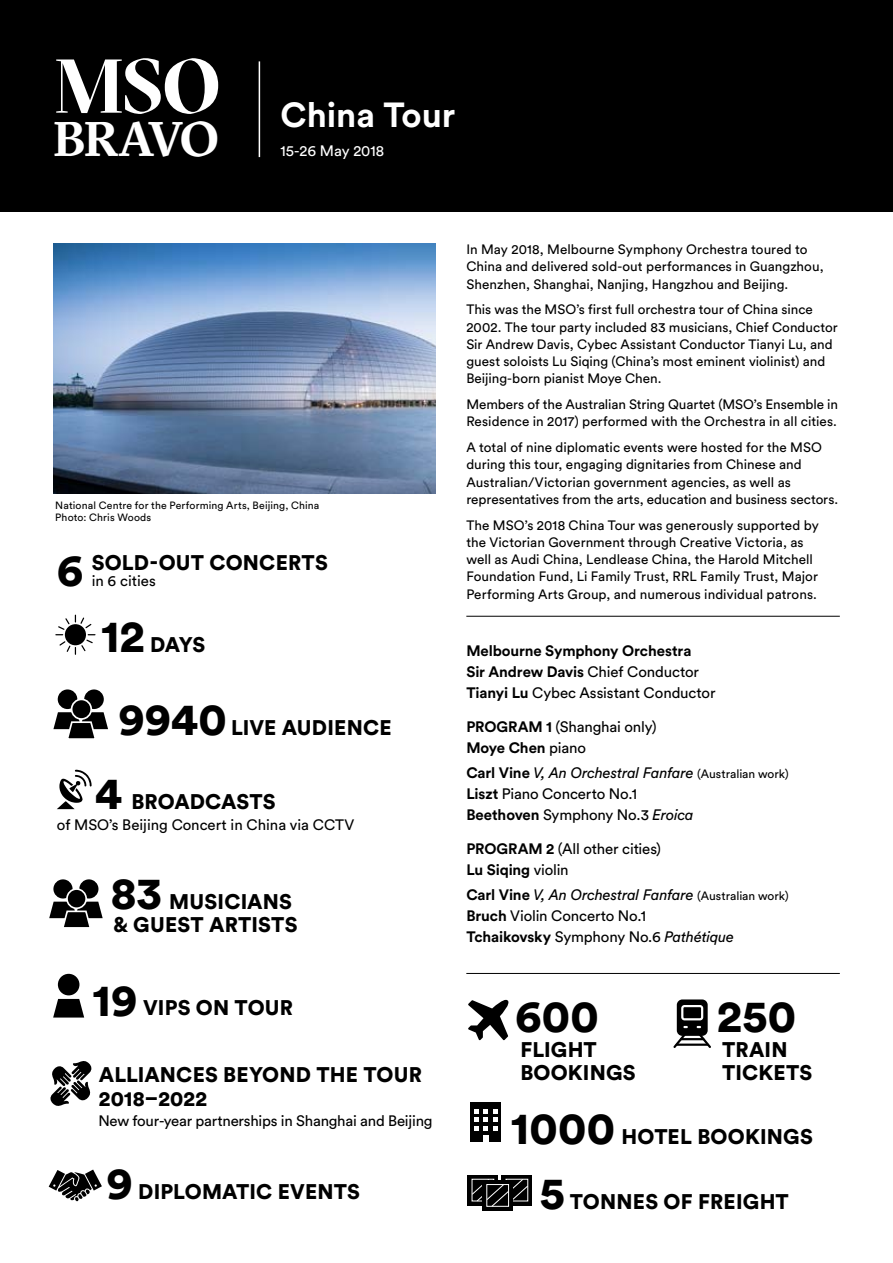
<style>
.page{position:relative;width:893px;height:1263px;background:#fff}
.page>*{position:absolute;margin:0;border:0;box-sizing:border-box;transform-origin:0 0}
.t1{font:700 48.6px "GT Sectra";letter-spacing:-.05em;color:#fff}
.t2{font:900 45px "Circular Pro";letter-spacing:.005em;color:#000}
.t3{font:700 34.5px "Circular Pro";color:#fff}
.t4{font:900 21px/23.2px "Circular Pro";letter-spacing:.01em;color:#000}
.t5{font:15px/21px "Circular Pro";letter-spacing:-.01em;color:#000}
.t6{font:italic 15px/21px "Circular Pro";letter-spacing:-.01em;color:#000}
.t7{font:700 15px/21px "Circular Pro";letter-spacing:-.005em;color:#000}
.t8{font:15px "Circular Pro";color:#fff}
.t9{font:13.5px/17.2px "Circular Pro";letter-spacing:.005em;color:#000}
.t10{font:10.5px/12px "Circular Pro";letter-spacing:.015em;color:#000}
.s1{font-weight:400}
.s2{font-weight:700}
.s3{font-style:italic}
.s4{font-size:12px}
.s5{font-weight:700;font-style:normal}
.s6{font-style:normal;font-size:12px}
.s7{font-style:normal}
.s8{font-size:45px}
</style>
<div class="page">
<div style="left:0;top:0;width:893px;height:212px;background:#000"></div>
<svg style="left:56px;top:58px;width:162px;height:56px"></svg>
<hr style="left:259px;top:61px;width:1px;height:96px;background:#fff">
<img style="left:53px;top:244px;width:383px;height:249px">
<hr style="left:466px;top:973px;width:374px;height:1px;background:#000">
<hr style="left:466px;top:616px;width:374px;height:1px;background:#000">
<div style="left:53px;top:879px;width:20px;height:19px;background:#000;border-radius:50%"></div>
<div style="left:79px;top:879px;width:19px;height:19px;background:#000;border-radius:50%"></div>
<div style="left:67px;top:889px;width:19px;height:19px;background:#000;border-radius:50%"></div>
<div style="left:66px;top:888px;width:21px;height:21px;border:2px solid #fff;border-radius:50%"></div>
<svg style="left:49px;top:902px;width:54px;height:26px"></svg>
<div style="left:58px;top:689px;width:19px;height:20px;background:#000;border-radius:50%"></div>
<div style="left:84px;top:689px;width:20px;height:20px;background:#000;border-radius:50%"></div>
<div style="left:72px;top:699px;width:19px;height:20px;background:#000;border-radius:50%"></div>
<div style="left:71px;top:698px;width:21px;height:22px;border:2px solid #fff;border-radius:50%"></div>
<svg style="left:53px;top:712px;width:55px;height:27px"></svg>
<svg style="left:55px;top:614px;width:41px;height:41px"></svg>
<div style="left:502px;top:1175px;width:30px;height:30px;background:#000"></div>
<div style="left:468px;top:1175px;width:30px;height:30px;background:#000"></div>
<div style="left:483px;top:1180px;width:30px;height:30px;background:#000"></div>
<svg style="left:471px;top:1178px;width:58px;height:29px"></svg>
<div style="left:470px;top:1103px;width:31px;height:39px;background:#000"></div>
<div style="left:483px;top:1135px;width:6px;height:7px;background:#fff"></div>
<svg style="left:474px;top:1109px;width:23px;height:22px"></svg>
<div style="left:58px;top:974px;width:21px;height:21px;background:#000;border-radius:50%"></div>
<svg style="left:53px;top:999px;width:31px;height:18px"></svg>
<svg style="left:57px;top:770px;width:35px;height:39px"></svg>
<svg style="left:49px;top:1169px;width:53px;height:32px"></svg>
<svg style="left:468px;top:1000px;width:41px;height:40px"></svg>
<div style="left:677px;top:999px;width:31px;height:37px;background:#000;border-radius:6px"></div>
<svg style="left:681px;top:1005px;width:22px;height:15px"></svg>
<svg style="left:673px;top:1026px;width:15px;height:22px"></svg>
<svg style="left:697px;top:1026px;width:14px;height:22px"></svg>
<hr style="left:680px;top:1038px;width:24px;height:2px;background:#000">
<hr style="left:676px;top:1043px;width:33px;height:3px;background:#000">
<svg style="left:50px;top:1061px;width:42px;height:45px"></svg>
<h1 class="t1" style="left:53px;top:108px;width:167px">BRAVO</h1>
<h3 class="t3" style="left:281px;top:91px;width:176px">China Tour</h3>
<p class="t8" style="left:281px;top:141px;width:105px">15-26 May 2018</p>
<p class="t10" style="left:55px;top:499px;width:266px">National Centre for the Performing Arts, Beijing, China<br>Photo: Chris Woods</p>
<h2 class="t2" style="left:57px;top:539px;width:28px">6</h2>
<h3 class="t4" style="left:92px;top:551px;width:238px">SOLD-OUT CONCERTS</h3>
<p class="t5" style="left:92px;top:570px;width:66px">in 6 cities</p>
<h2 class="t2" style="left:101px;top:605px;width:45px">12</h2>
<h3 class="t4" style="left:150px;top:632px;width:56px">DAYS</h3>
<h2 class="t2" style="left:118px;top:688px;width:110px">9940</h2>
<h3 class="t4" style="left:231px;top:715px;width:162px">LIVE AUDIENCE</h3>
<h2 class="t2" style="left:95px;top:762px;width:29px">4</h2>
<h3 class="t4" style="left:131px;top:789px;width:146px">BROADCASTS</h3>
<p class="t5" style="left:57px;top:814px;width:299px">of MSO’s Beijing Concert in China via CCTV</p>
<h2 class="t2" style="left:111px;top:862px;width:52px">83</h2>
<h3 class="t4" style="left:169px;top:889px;width:124px">MUSICIANS</h3>
<h3 class="t4" style="left:113px;top:912px;width:186px">&amp; GUEST ARTISTS</h3>
<h2 class="t2" style="left:92px;top:969px;width:47px">19</h2>
<h3 class="t4" style="left:143px;top:995px;width:151px">VIPS ON TOUR</h3>
<h3 class="t4" style="left:99px;top:1062px;width:324px">ALLIANCES BEYOND THE TOUR<br>2018–2022</h3>
<p class="t5" style="left:98px;top:1109px;width:336px">New four-year partnerships in Shanghai and Beijing</p>
<h2 class="t2" style="left:107px;top:1152px;width:28px">9</h2>
<h3 class="t4" style="left:138px;top:1179px;width:223px">DIPLOMATIC EVENTS</h3>
<p class="t9" style="left:466px;top:240px;width:359px">In May 2018, Melbourne Symphony Orchestra toured to<br>China and delivered sold-out performances in Guangzhou,<br>Shenzhen, Shanghai, Nanjing, Hangzhou and Beijing.</p>
<p class="t9" style="left:466px;top:300px;width:373px">This was the MSO’s first full orchestra tour of China since 2002. The tour party included 83 musicians, Chief Conductor Sir Andrew Davis, Cybec Assistant Conductor Tianyi Lu, and guest soloists Lu Siqing (China’s most eminent violinist) and Beijing-born pianist Moye Chen.</p>
<p class="t9" style="left:466px;top:395px;width:373px">Members of the Australian String Quartet (MSO’s Ensemble in<br>Residence in 2017) performed with the Orchestra in all cities.</p>
<p class="t9" style="left:466px;top:438px;width:373px">A total of nine diplomatic events were hosted for the MSO during this tour, engaging dignitaries from Chinese and Australian/Victorian government agencies, as well as representatives from the arts, education and business sectors.</p>
<p class="t9" style="left:466px;top:516px;width:354px">The MSO’s 2018 China Tour was generously supported by the Victorian Government through Creative Victoria, as well as Audi China, Lendlease China, the Harold Mitchell Foundation Fund, Li Family Trust, RRL Family Trust, Major Performing Arts Group, and numerous individual patrons.</p>
<p class="t7" style="left:466px;top:639px;width:251px">Melbourne Symphony Orchestra<br>Sir Andrew Davis <span class="s1">Chief Conductor<br></span>Tianyi Lu <span class="s1">Cybec Assistant Conductor</span></p>
<p class="t5" style="left:466px;top:715px;width:192px"><span class="s2">PROGRAM 1</span> (Shanghai only)<br><span class="s2">Moye Chen</span> piano</p>
<p class="t5" style="left:466px;top:761px;width:324px"><span class="s2">Carl Vine</span> <span class="s3">V, An Orchestral Fanfare</span> <span class="s4">(Australian work)<br></span><span class="s2">Liszt</span> Piano Concerto No.1<br><span class="s2">Beethoven</span> Symphony No.3 <span class="s3">Eroica</span></p>
<p class="t5" style="left:466px;top:837px;width:196px"><span class="s2">PROGRAM 2</span> (All other cities)<br><span class="s2">Lu Siqing</span> violin</p>
<p class="t6" style="left:466px;top:883px;width:324px"><span class="s5">Carl Vine</span> V, An Orchestral Fanfare <span class="s6">(Australian work)<br></span><span class="s5">Bruch</span> <span class="s7">Violin Concerto No.1<br></span><span class="s5">Tchaikovsky</span> <span class="s7">Symphony No.6</span> Pathétique</p>
<h2 class="t2" style="left:515px;top:984px;width:85px">600</h2>
<h3 class="t4" style="left:520px;top:1037px;width:117px">FLIGHT<br>BOOKINGS</h3>
<h2 class="t2" style="left:717px;top:984px;width:80px">250</h2>
<h3 class="t4" style="left:722px;top:1037px;width:91px">TRAIN<br>TICKETS</h3>
<h2 class="t2" style="left:511px;top:1096px;width:106px">1000</h2>
<h3 class="t4" style="left:621px;top:1124px;width:193px">HOTEL BOOKINGS</h3>
<h3 class="t4" style="left:540px;top:1189px;width:250px"><span class="s8">5</span> TONNES OF FREIGHT</h3>
</div>
